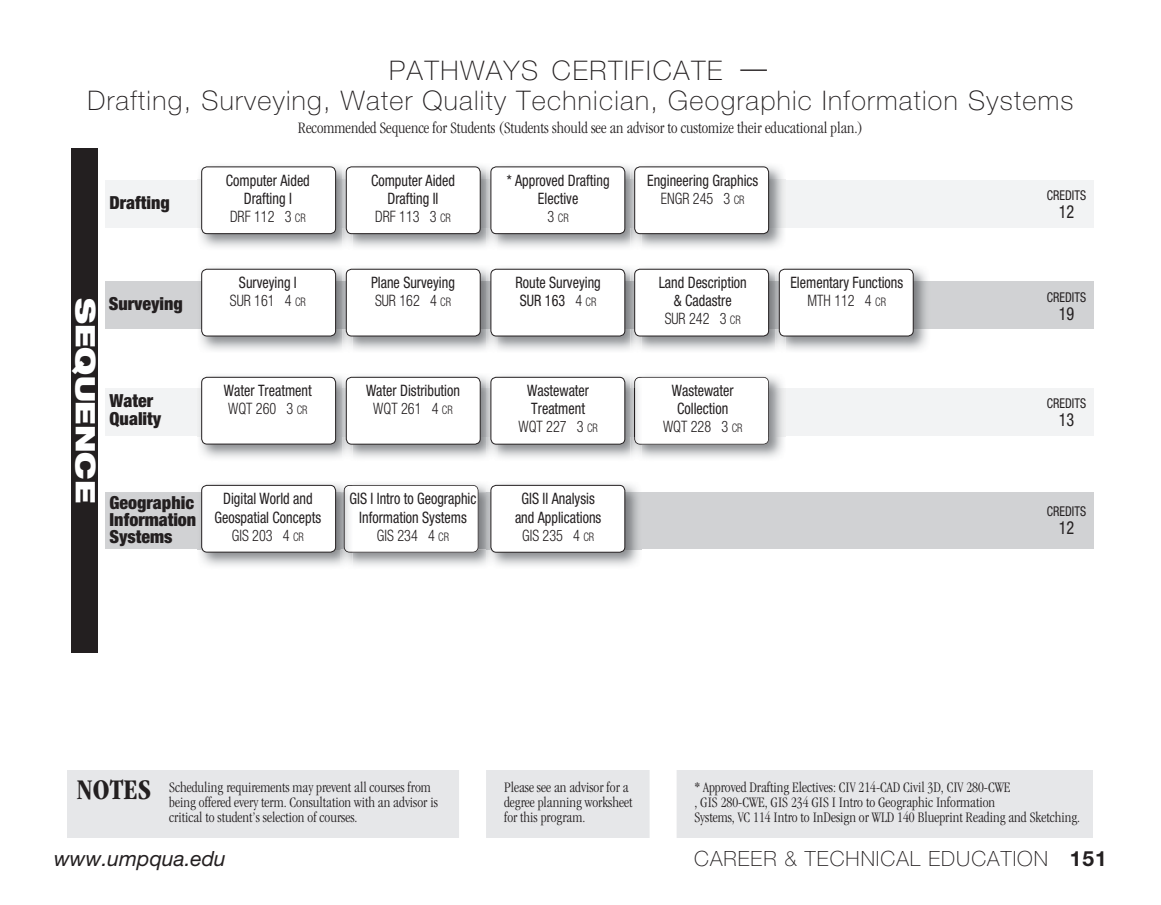
<style>
.page{position:relative;width:1161px;height:905px;background:#fff}
.page>*{position:absolute;margin:0;border:0;box-sizing:border-box;transform-origin:0 0}
.t1{font:700 condensed 29.4px "ITC Garamond Std";color:#231f20}
.t2{font:100 27px/30px "Helvetica Neue LT Std";letter-spacing:.05em;color:#231f20;text-align:center}
.t3{font:900 expanded 27px "Helvetica Neue LT Std";color:#fff}
.t4{font:100 21px "Helvetica Neue LT Std";letter-spacing:.05em;color:#231f20}
.t5{font:italic 21px "Helvetica Neue LT Std";color:#231f20}
.t6{font:900 condensed 18px/16.8px "Helvetica Neue LT Std";color:#231f20}
.t7{font:condensed 18px "Helvetica Neue LT Std";color:#231f20;scale:.9 1}
.t8{font:300 condensed 16.5px "ITC Garamond Std";color:#231f20}
.t9{font:condensed 15.75px/18px "Helvetica Neue LT Std";color:#231f20;text-align:center;scale:.9 1}
.t10{font:300 condensed 15px/15px "ITC Garamond Std";color:#231f20}
.t11{font:condensed 13.5px "Helvetica Neue LT Std";color:#231f20;scale:.9 1}
.t12{font:300 condensed 11.85px "Helvetica Neue LT Std";color:#231f20;scale:.9 1}
.s1{font-style:inherit}
.s2{font-size:36px}
.s3{font-weight:300}
.s4{font-weight:300;font-size:11.85px}
.s5{font-size:15.75px}
.s6{font-weight:700}
</style>
<div class="page">
<div style="left:68px;top:770px;width:1026px;height:68px;background:#e6e7e9"></div>
<div style="left:105px;top:389px;width:988px;height:47px;background:#f2f3f4"></div>
<img style="left:642px;top:376px;width:144px;height:82px">
<img style="left:769px;top:389px;width:17px;height:47px">
<div style="left:642px;top:377px;width:127px;height:67px;background:#fff"></div>
<div style="left:105px;top:492px;width:988px;height:57px;background:#d1d2d4"></div>
<div style="left:71px;top:148px;width:27px;height:505px;background:#231f20"></div>
<img style="left:353px;top:484px;width:134px;height:82px">
<img style="left:479px;top:492px;width:8px;height:57px">
<div style="left:353px;top:485px;width:126px;height:67px;background:#fff"></div>
<img style="left:198px;top:484px;width:142px;height:82px">
<img style="left:198px;top:492px;width:142px;height:57px">
<img style="left:340px;top:484px;width:13px;height:81px">
<img style="left:344px;top:485px;width:9px;height:67px">
<div style="left:202px;top:485px;width:134px;height:67px;background:#fff;border-radius:5px"></div>
<div style="left:201px;top:485px;width:135px;height:67px;border:1px solid #231f20;border-radius:5px"></div>
<img style="left:495px;top:484px;width:147px;height:82px">
<img style="left:487px;top:485px;width:8px;height:77px">
<div style="left:491px;top:485px;width:134px;height:67px;background:#fff;border-radius:5px"></div>
<div style="left:491px;top:485px;width:134px;height:67px;border:1px solid #231f20;border-radius:5px"></div>
<div style="left:459px;top:731px;width:27px;height:114px;background:#fff"></div>
<div style="left:650px;top:736px;width:27px;height:113px;background:#fff"></div>
<div style="left:105px;top:180px;width:989px;height:47px;background:#f2f3f4"></div>
<img style="left:198px;top:166px;width:144px;height:82px">
<div style="left:202px;top:167px;width:134px;height:67px;background:#fff;border-radius:5px"></div>
<div style="left:201px;top:166px;width:135px;height:68px;border:1px solid #231f20;border-radius:5px"></div>
<img style="left:353px;top:166px;width:134px;height:82px">
<img style="left:342px;top:167px;width:11px;height:77px">
<div style="left:346px;top:167px;width:134px;height:67px;background:#fff;border-radius:5px"></div>
<div style="left:346px;top:166px;width:135px;height:68px;border:1px solid #231f20;border-radius:5px"></div>
<img style="left:497px;top:166px;width:134px;height:82px">
<img style="left:487px;top:167px;width:10px;height:77px">
<div style="left:491px;top:167px;width:134px;height:67px;background:#fff;border-radius:5px"></div>
<div style="left:491px;top:166px;width:134px;height:68px;border:1px solid #231f20;border-radius:5px"></div>
<img style="left:642px;top:166px;width:144px;height:82px">
<img style="left:631px;top:167px;width:11px;height:78px">
<div style="left:635px;top:167px;width:134px;height:67px;background:#fff;border-radius:5px"></div>
<div style="left:634px;top:166px;width:135px;height:68px;border:1px solid #231f20;border-radius:5px"></div>
<div style="left:105px;top:281px;width:988px;height:47px;background:#d1d2d4"></div>
<img style="left:198px;top:268px;width:144px;height:83px">
<div style="left:202px;top:269px;width:134px;height:67px;background:#fff;border-radius:5px"></div>
<div style="left:201px;top:269px;width:135px;height:67px;border:1px solid #231f20;border-radius:5px"></div>
<img style="left:353px;top:268px;width:134px;height:83px">
<img style="left:342px;top:268px;width:11px;height:79px">
<div style="left:346px;top:269px;width:134px;height:67px;background:#fff;border-radius:5px"></div>
<div style="left:346px;top:269px;width:135px;height:67px;border:1px solid #231f20;border-radius:5px"></div>
<img style="left:497px;top:268px;width:134px;height:83px">
<img style="left:487px;top:268px;width:10px;height:79px">
<div style="left:491px;top:269px;width:134px;height:67px;background:#fff;border-radius:5px"></div>
<div style="left:491px;top:269px;width:134px;height:67px;border:1px solid #231f20;border-radius:5px"></div>
<img style="left:198px;top:376px;width:144px;height:82px">
<img style="left:198px;top:389px;width:144px;height:47px">
<div style="left:202px;top:377px;width:134px;height:67px;background:#fff;border-radius:5px"></div>
<div style="left:201px;top:377px;width:135px;height:67px;border:1px solid #231f20;border-radius:5px"></div>
<img style="left:353px;top:376px;width:134px;height:82px">
<img style="left:342px;top:376px;width:11px;height:79px">
<div style="left:346px;top:377px;width:134px;height:67px;background:#fff;border-radius:5px"></div>
<div style="left:346px;top:377px;width:135px;height:67px;border:1px solid #231f20;border-radius:5px"></div>
<img style="left:497px;top:376px;width:134px;height:82px">
<img style="left:631px;top:376px;width:11px;height:80px">
<img style="left:634px;top:377px;width:8px;height:67px">
<img style="left:487px;top:376px;width:10px;height:79px">
<div style="left:491px;top:377px;width:134px;height:67px;background:#fff;border-radius:5px"></div>
<div style="left:491px;top:377px;width:134px;height:67px;border:1px solid #231f20;border-radius:5px"></div>
<img style="left:642px;top:268px;width:133px;height:83px">
<img style="left:631px;top:268px;width:11px;height:80px">
<div style="left:635px;top:269px;width:134px;height:67px;background:#fff;border-radius:5px"></div>
<div style="left:634px;top:269px;width:135px;height:67px;border:1px solid #231f20;border-radius:5px"></div>
<img style="left:786px;top:268px;width:144px;height:83px">
<img style="left:775px;top:268px;width:11px;height:79px">
<div style="left:779px;top:269px;width:134px;height:67px;background:#fff;border-radius:5px"></div>
<div style="left:779px;top:269px;width:135px;height:67px;border:1px solid #231f20;border-radius:5px"></div>
<h2 class="t2" style="left:87px;top:55px;width:988px"><span class="s1">PATHWAYS CERTIFICATE</span> <span class="s2">—<br></span>Drafting, Surveying, Water Quality Technician, Geographic Information Systems</h2>
<p class="t8" style="left:298px;top:118px;width:567px">Recommended Sequence for Students (Students should see an advisor to customize their educational plan.)</p>
<p class="t6" style="left:110px;top:193px;width:62px">Drafting</p>
<p class="t9" style="left:226px;top:171px;width:95px">Computer Aided<br>Drafting I<br><span class="s3">DRF 112 3</span> <span class="s4">CR</span></p>
<p class="t9" style="left:371px;top:171px;width:95px">Computer Aided<br>Drafting II<br><span class="s3">DRF 113 3</span> <span class="s4">CR</span></p>
<p class="t9" style="left:507px;top:171px;width:116px">* Approved Drafting<br>Elective</p>
<p class="t12" style="left:548px;top:211px;width:25px"><span class="s5">3</span> CR</p>
<p class="t9" style="left:647px;top:171px;width:125px">Engineering Graphics<br><span class="s3">ENGR 245 3</span> <span class="s4">CR</span></p>
<h2 class="t3" style="left:103px;top:298px;width:206px;rotate:90deg">SEQUENCE</h2>
<p class="t6" style="left:109px;top:295px;width:76px">Surveying</p>
<p class="t6" style="left:110px;top:391px;width:53px;line-height:18px">Water<br>Quality</p>
<p class="t6" style="left:110px;top:494px;width:88px">Geographic<br>Information<br>Systems</p>
<p class="t9" style="left:230px;top:273px;width:86px">Surveying I<br><span class="s3">SUR 161 4</span> <span class="s4">CR</span></p>
<p class="t9" style="left:371px;top:273px;width:95px;text-align:left">Plane Surveying<br><span class="s3">SUR 162 4</span> <span class="s4">CR</span></p>
<p class="t9" style="left:516px;top:273px;width:96px;text-align:left">Route Surveying<br>SUR 163 <span class="s3">4</span> <span class="s4">CR</span></p>
<p class="t9" style="left:659px;top:273px;width:99px">Land Description &amp; Cadastre<br><span class="s3">SUR 242 3</span> <span class="s4">CR</span></p>
<p class="t9" style="left:790px;top:273px;width:127px">Elementary Functions<br><span class="s3">MTH 112 4</span> <span class="s4">CR</span></p>
<p class="t9" style="left:224px;top:381px;width:99px;text-align:left">Water Treatment<br><span class="s3">WQT 260 3</span> <span class="s4">CR</span></p>
<p class="t9" style="left:366px;top:381px;width:106px">Water Distribution<br><span class="s3">WQT 261 4</span> <span class="s4">CR</span></p>
<p class="t9" style="left:518px;top:381px;width:90px">Wastewater<br>Treatment<br><span class="s3">WQT 227 3</span> <span class="s4">CR</span></p>
<p class="t9" style="left:663px;top:381px;width:90px">Wastewater<br>Collection<br><span class="s3">WQT 228 3</span> <span class="s4">CR</span></p>
<p class="t9" style="left:215px;top:490px;width:120px">Digital World and<br>Geospatial Concepts<br><span class="s3">GIS 203 4</span> <span class="s4">CR</span></p>
<p class="t9" style="left:350px;top:490px;width:143px">GIS I Intro to Geographic<br>Information Systems<br><span class="s3">GIS 234 4</span> <span class="s4">CR</span></p>
<p class="t9" style="left:515px;top:490px;width:97px">GIS II Analysis and Applications<br><span class="s3">GIS 235 4</span> <span class="s4">CR</span></p>
<p class="t11" style="left:1047px;top:187px;width:45px">CREDITS</p>
<p class="t7" style="left:1059px;top:201px;width:19px">12</p>
<p class="t11" style="left:1047px;top:289px;width:45px">CREDITS</p>
<p class="t7" style="left:1059px;top:303px;width:19px">19</p>
<p class="t11" style="left:1047px;top:395px;width:45px">CREDITS</p>
<p class="t7" style="left:1059px;top:409px;width:19px">13</p>
<p class="t11" style="left:1047px;top:503px;width:45px">CREDITS</p>
<p class="t7" style="left:1059px;top:517px;width:19px">12</p>
<h1 class="t1" style="left:77px;top:772px;width:76px">NOTES</h1>
<p class="t10" style="left:169px;top:780px;width:270px">Scheduling requirements may prevent all courses from being offered every term. Consultation with an advisor is critical to student’s selection of courses.</p>
<p class="t10" style="left:504px;top:780px;width:130px">Please see an advisor for a degree planning worksheet for this program.</p>
<p class="t10" style="left:694px;top:779px;width:387px">* Approved Drafting Electives: CIV 214-CAD Civil 3D, CIV 280-CWE<br>, GIS 280-CWE, GIS 234 GIS I Intro to Geographic Information<br>Systems, VC 114 Intro to InDesign or WLD 140 Blueprint Reading and Sketching.</p>
<h3 class="t5" style="left:54px;top:845px;width:173px">www.umpqua.edu</h3>
<h3 class="t4" style="left:694px;top:846px;width:414px">CAREER &amp; TECHNICAL EDUCATION <span class="s6">151</span></h3>
</div>
